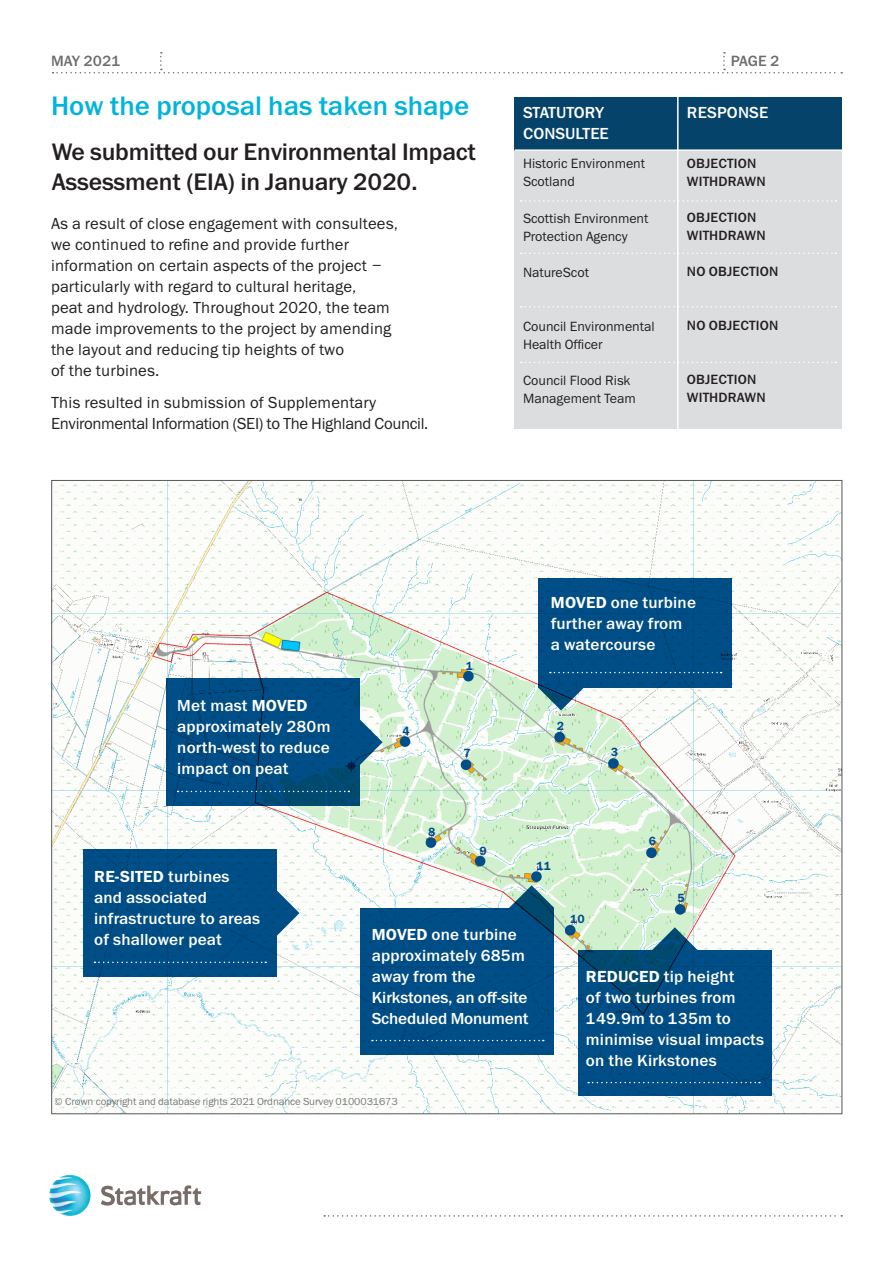
<style>
.page{position:relative;width:893px;height:1263px;background:#fff}
.page>*{position:absolute;margin:0;border:0;box-sizing:border-box;transform-origin:0 0}
.t1{font:500 27px "Franklin Gothic ITC";color:#00b4db}
.t2{font:500 24px/30px "Franklin Gothic ITC";letter-spacing:-.01em;color:#231f20}
.t3{font:16.2px/21px "Franklin Gothic ITC";letter-spacing:.01em;color:#231f20}
.t4{font:500 16.2px/21px "Franklin Gothic ITC";letter-spacing:.01em;color:#fff}
.t5{font:16.2px/21px "Franklin Gothic ITC";letter-spacing:-.02em;color:#231f20}
.t6{font:500 16.2px/21px "Franklin Gothic ITC";letter-spacing:-.01em;color:#fff}
.t7{font:500 15px "Franklin Gothic ITC";color:#6c6d70}
.t8{font:13.5px/18px "Franklin Gothic ITC";color:#231f20}
.t9{font:500 13.5px/18px "Franklin Gothic ITC";letter-spacing:.01em;color:#231f20}
.t10{font:600 12px "Franklin Gothic ITC";color:#004f8a}
.t11{font:10.5px "Franklin Gothic ITC";letter-spacing:-.01em;color:#636366}
.s1{font-weight:600}
</style>
<div class="page">
<div style="left:515px;top:148px;width:327px;height:281px;background:#dcdddf"></div>
<div style="left:515px;top:97px;width:327px;height:54px;background:#05436a"></div>
<svg style="left:53px;top:52px;width:789px;height:22px"></svg>
<svg style="left:101px;top:1185px;width:100px;height:20px"></svg>
<img style="left:49px;top:1175px;width:42px;height:41px;border-radius:21px">
<hr style="left:514px;top:149px;width:328px;height:2px;background:#fff">
<svg style="left:521px;top:200px;width:315px;height:2px"></svg>
<svg style="left:521px;top:253px;width:315px;height:1px"></svg>
<svg style="left:521px;top:306px;width:315px;height:2px"></svg>
<svg style="left:521px;top:362px;width:315px;height:1px"></svg>
<hr style="left:677px;top:97px;width:2px;height:332px;background:#fff">
<svg style="left:324px;top:1215px;width:518px;height:2px"></svg>
<img style="left:53px;top:482px;width:787px;height:630px">
<div style="left:608px;top:758px;width:11px;height:11px;background:#004f8a;border-radius:50%"></div>
<div style="left:554px;top:732px;width:11px;height:10px;background:#004f8a;border-radius:50%"></div>
<div style="left:463px;top:671px;width:11px;height:10px;background:#004f8a;border-radius:50%"></div>
<div style="left:400px;top:736px;width:10px;height:11px;background:#004f8a;border-radius:50%"></div>
<div style="left:461px;top:759px;width:10px;height:11px;background:#004f8a;border-radius:50%"></div>
<div style="left:426px;top:837px;width:10px;height:11px;background:#004f8a;border-radius:50%"></div>
<div style="left:475px;top:856px;width:10px;height:10px;background:#004f8a;border-radius:50%"></div>
<div style="left:531px;top:871px;width:11px;height:11px;background:#004f8a;border-radius:50%"></div>
<div style="left:565px;top:925px;width:11px;height:10px;background:#004f8a;border-radius:50%"></div>
<div style="left:646px;top:847px;width:11px;height:11px;background:#004f8a;border-radius:50%"></div>
<div style="left:675px;top:904px;width:10px;height:11px;background:#004f8a;border-radius:50%"></div>
<svg style="left:578px;top:950px;width:194px;height:145px;background:#004c82"></svg>
<svg style="left:652px;top:927px;width:45px;height:46px;background:#36728f"></svg>
<svg style="left:588px;top:1082px;width:172px;height:1px"></svg>
<div style="left:538px;top:578px;width:194px;height:110px;background:#004f8a"></div>
<svg style="left:538px;top:665px;width:184px;height:45px"></svg>
<div style="left:360px;top:908px;width:194px;height:146px;background:#004f8a"></div>
<svg style="left:509px;top:885px;width:45px;height:46px"></svg>
<svg style="left:372px;top:1040px;width:172px;height:1px"></svg>
<svg style="left:166px;top:679px;width:194px;height:127px;background:#004c81"></svg>
<svg style="left:337px;top:719px;width:46px;height:46px;background:#3c789e"></svg>
<svg style="left:178px;top:791px;width:171px;height:1px"></svg>
<div style="left:83px;top:850px;width:194px;height:127px;background:#004f8a"></div>
<svg style="left:255px;top:890px;width:44px;height:46px"></svg>
<svg style="left:94px;top:961px;width:172px;height:2px"></svg>
<p class="t7" style="left:51px;top:52px;width:71px">MAY 2021</p>
<p class="t7" style="left:731px;top:52px;width:50px">PAGE 2</p>
<p class="t1" style="left:51px;top:89px;width:420px">How the proposal has taken shape</p>
<p class="t2" style="left:52px;top:137px;width:426px">We submitted our Environmental Impact<br>Assessment (EIA) in January 2020.</p>
<p class="t3" style="left:51px;top:213px;width:348px">As a result of close engagement with consultees, we continued to refine and provide further information on certain aspects of the project – particularly with regard to cultural heritage,<br>peat and hydrology. Throughout 2020, the team made improvements to the project by amending the layout and reducing tip heights of two<br>of the turbines.</p>
<p class="t5" style="left:51px;top:391px;width:379px">This resulted in submission of Supplementary<br>Environmental Information (SEI) to The Highland Council.</p>
<p class="t4" style="left:523px;top:102px;width:87px">STATUTORY<br>CONSULTEE</p>
<p class="t8" style="left:523px;top:155px;width:124px">Historic Environment<br>Scotland</p>
<p class="t8" style="left:523px;top:209px;width:127px">Scottish Environment<br>Protection Agency</p>
<p class="t8" style="left:523px;top:263px;width:67px">NatureScot</p>
<p class="t8" style="left:523px;top:317px;width:133px">Council Environmental<br>Health Officer</p>
<p class="t8" style="left:523px;top:371px;width:114px">Council Flood Risk<br>Management Team</p>
<p class="t4" style="left:687px;top:102px;width:83px">RESPONSE</p>
<p class="t9" style="left:687px;top:154px;width:80px">OBJECTION<br>WITHDRAWN</p>
<p class="t9" style="left:687px;top:208px;width:80px">OBJECTION<br>WITHDRAWN</p>
<p class="t9" style="left:687px;top:262px;width:93px">NO OBJECTION</p>
<p class="t9" style="left:687px;top:316px;width:93px">NO OBJECTION</p>
<p class="t9" style="left:687px;top:370px;width:80px">OBJECTION<br>WITHDRAWN</p>
<p class="t4" style="left:177px;top:695px;width:155px">Met mast <span class="s1">MOVED </span>approximately 280m north-west to reduce impact on peat</p>
<p class="t10" style="left:402px;top:724px;width:9px">4</p>
<p class="t10" style="left:428px;top:825px;width:9px">8</p>
<p class="t10" style="left:466px;top:658px;width:9px">1</p>
<p class="t10" style="left:463px;top:746px;width:9px">7</p>
<p class="t10" style="left:479px;top:843px;width:9px">9</p>
<p class="t4" style="left:551px;top:592px;width:147px"><span class="s1">MOVED</span> one turbine further away from<br>a watercourse</p>
<p class="t10" style="left:557px;top:718px;width:9px">2</p>
<p class="t10" style="left:611px;top:745px;width:9px">3</p>
<p class="t10" style="left:649px;top:834px;width:9px">6</p>
<p class="t4" style="left:94px;top:866px;width:168px"><span class="s1">RE-SITED</span> turbines and associated infrastructure to areas of shallower peat</p>
<p class="t10" style="left:536px;top:859px;width:16px">11</p>
<p class="t6" style="left:372px;top:924px;width:159px"><span class="s1">MOVED</span> one turbine approximately 685m away from the<br>Kirkstones, an off-site<br>Scheduled Monument</p>
<p class="t11" style="left:55px;top:1095px;width:344px">© Crown copyright and database rights 2021 Ordnance Survey 0100031673</p>
<p class="t10" style="left:570px;top:911px;width:16px">10</p>
<p class="t10" style="left:677px;top:890px;width:9px">5</p>
<p class="t4" style="left:586px;top:966px;width:180px"><span class="s1">REDUCED</span> tip height<br>of two turbines from<br>149.9m to 135m to minimise visual impacts on the Kirkstones</p>
</div>
